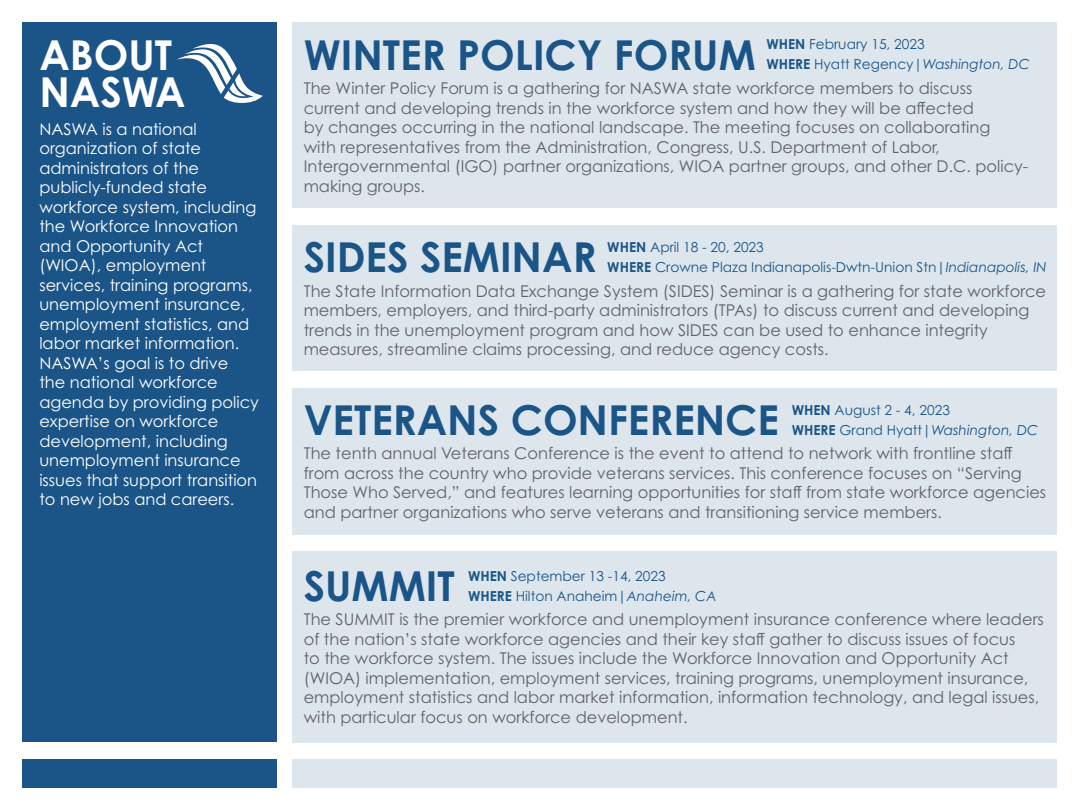
<style>
.page{position:relative;width:1080px;height:810px;background:#fff}
.page>*{position:absolute;margin:0;border:0;box-sizing:border-box;transform-origin:0 0}
.t1{font:700 41.25px "Century Gothic Pro";color:#1b5588}
.t2{font:700 41.25px "Century Gothic Pro";color:#fff}
.t3{font:16.25px/19.5px "Century Gothic Pro";color:#636366}
.t4{font:16.25px/19.5px "Century Gothic Pro";color:#fff}
.t5{font:13.75px "Century Gothic Pro";color:#1b5588}
.t6{font:italic 13.75px "Century Gothic Pro";color:#1b5588}
.s1{font-weight:700}
.s2{font-style:italic}
.s3{font-weight:700;font-style:normal}
.s4{font-style:normal}
</style>
<div class="page">
<div style="left:292px;top:22px;width:766px;height:186px;background:#dde6ed"></div>
<div style="left:292px;top:226px;width:766px;height:145px;background:#dde6ed"></div>
<div style="left:292px;top:388px;width:766px;height:146px;background:#dde6ed"></div>
<div style="left:292px;top:551px;width:766px;height:191px;background:#dde6ed"></div>
<div style="left:292px;top:759px;width:766px;height:29px;background:#dde6ed"></div>
<div style="left:22px;top:759px;width:255px;height:29px;background:#1b5588"></div>
<div style="left:22px;top:22px;width:255px;height:720px;background:#1b5588"></div>
<svg style="left:177px;top:44px;width:86px;height:59px"></svg>
<p class="t2" style="left:39px;top:29px;width:134px">ABOUT</p>
<p class="t2" style="left:39px;top:67px;width:148px">NASWA</p>
<p class="t4" style="left:39px;top:119px;width:221px">NASWA is a national organization of state administrators of the publicly-funded state workforce system, including the Workforce Innovation and Opportunity Act (WIOA), employment services, training programs, unemployment insurance, employment statistics, and labor market information.<br>NASWA’s goal is to drive<br>the national workforce agenda by providing policy expertise on workforce development, including unemployment insurance issues that support transition to new jobs and careers.</p>
<p class="t1" style="left:304px;top:29px;width:454px">WINTER POLICY FORUM</p>
<p class="t5" style="left:766px;top:36px;width:160px"><span class="s1">WHEN</span> February 15, 2023</p>
<p class="t5" style="left:766px;top:56px;width:265px"><span class="s1">WHERE</span> Hyatt Regency|<span class="s2">Washington, DC</span></p>
<p class="t3" style="left:304px;top:78px;width:726px">The Winter Policy Forum is a gathering for NASWA state workforce members to discuss current and developing trends in the workforce system and how they will be affected<br>by changes occurring in the national landscape. The meeting focuses on collaborating<br>with representatives from the Administration, Congress, U.S. Department of Labor, Intergovernmental (IGO) partner organizations, WIOA partner groups, and other D.C. policy&shy;making groups.</p>
<p class="t1" style="left:304px;top:231px;width:294px">SIDES SEMINAR</p>
<p class="t5" style="left:607px;top:239px;width:158px"><span class="s1">WHEN</span> April 18 - 20, 2023</p>
<p class="t5" style="left:607px;top:259px;width:441px"><span class="s1">WHERE</span> Crowne Plaza Indianapolis-Dwtn-Union Stn|<span class="s2">Indianapolis, IN</span></p>
<p class="t3" style="left:304px;top:281px;width:744px">The State Information Data Exchange System (SIDES) Seminar is a gathering for state workforce members, employers, and third-party administrators (TPAs) to discuss current and developing trends in the unemployment program and how SIDES can be used to enhance integrity measures, streamline claims processing, and reduce agency costs.</p>
<p class="t1" style="left:304px;top:394px;width:477px">VETERANS CONFERENCE</p>
<p class="t5" style="left:792px;top:401px;width:160px"><span class="s1">WHEN</span> August 2 - 4, 2023</p>
<p class="t6" style="left:792px;top:422px;width:248px"><span class="s3">WHERE</span> <span class="s4">Grand Hyatt|</span>Washington, DC</p>
<p class="t3" style="left:304px;top:444px;width:744px">The tenth annual Veterans Conference is the event to attend to network with frontline staff from across the country who provide veterans services. This conference focuses on “Serving Those Who Served,” and features learning opportunities for staff from state workforce agencies and partner organizations who serve veterans and transitioning service members.</p>
<p class="t1" style="left:304px;top:560px;width:152px">SUMMIT</p>
<p class="t5" style="left:468px;top:567px;width:199px"><span class="s1">WHEN</span> September 13 -14, 2023</p>
<p class="t5" style="left:468px;top:587px;width:250px"><span class="s1">WHERE</span> Hilton Anaheim|<span class="s2">Anaheim, CA</span></p>
<p class="t3" style="left:304px;top:610px;width:742px">The SUMMIT is the premier workforce and unemployment insurance conference where leaders of the nation’s state workforce agencies and their key staff gather to discuss issues of focus<br>to the workforce system. The issues include the Workforce Innovation and Opportunity Act (WIOA) implementation, employment services, training programs, unemployment insurance, employment statistics and labor market information, information technology, and legal issues, with particular focus on workforce development.</p>
</div>
